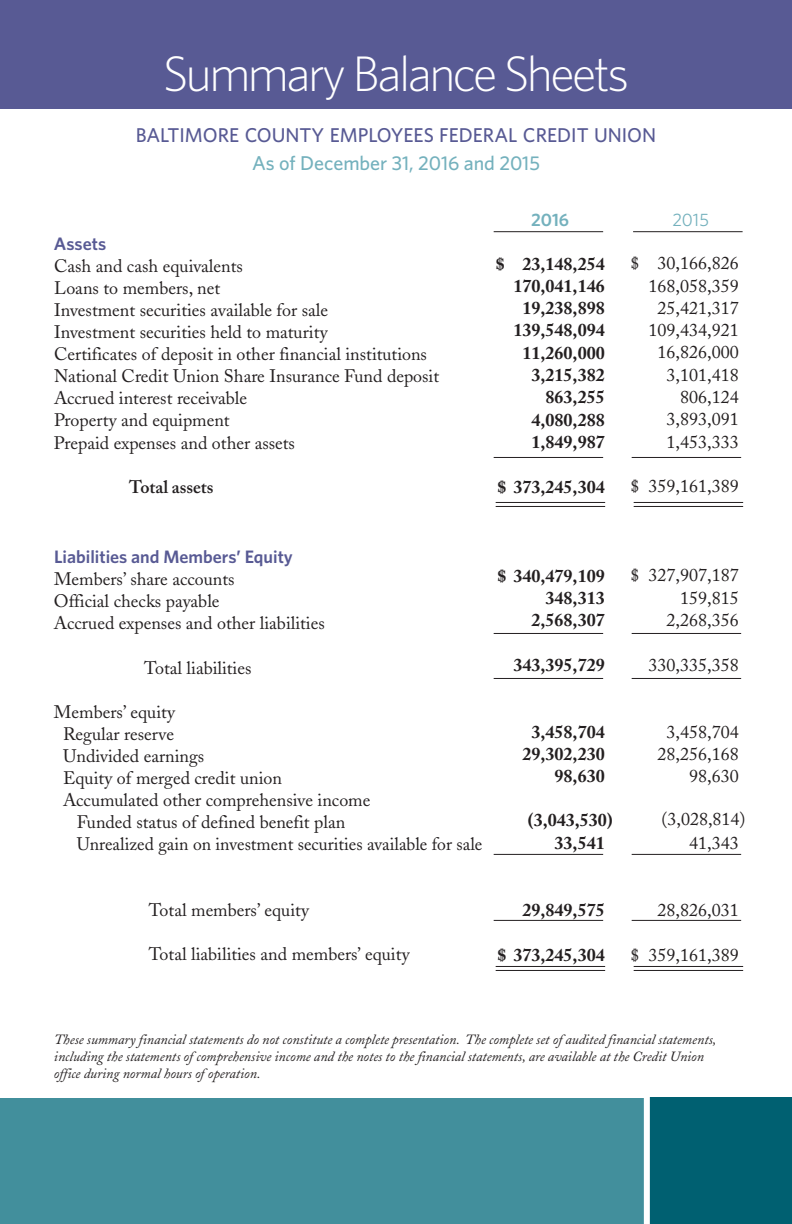
<style>
.page{position:relative;width:792px;height:1224px;background:#fff}
.page>*{position:absolute;margin:0;border:0;box-sizing:border-box;transform-origin:0 0}
.t1{font:300 50px "Whitney";letter-spacing:-.05em;color:#fff}
.t2{font:500 20px "Whitney";color:#585a94}
.t3{font:500 20px "Whitney";color:#74b1bd}
.t4{font:18px/22.2px "Adobe Caslon";color:#231f20;text-align:right}
.t5{font:700 18px/22.2px "Adobe Caslon";color:#231f20;text-align:right}
.t6{font:600 18px "Whitney";color:#585a94}
.t7{font:600 18px "Adobe Caslon";color:#231f20}
.t8{font:600 18px "Whitney";color:#74b1bd}
.t9{font:18px "Whitney";color:#74b1bd}
.t10{font:italic 14px/17.2px "Adobe Caslon";color:#231f20}
</style>
<div class="page">
<hr style="left:494px;top:678px;width:109px;height:1px;background:#231f20">
<hr style="left:496px;top:502px;width:109px;height:1px;background:#231f20">
<hr style="left:496px;top:506px;width:109px;height:1px;background:#231f20">
<hr style="left:496px;top:966px;width:109px;height:1px;background:#231f20">
<hr style="left:496px;top:970px;width:109px;height:1px;background:#231f20">
<hr style="left:494px;top:633px;width:109px;height:1px;background:#231f20">
<hr style="left:494px;top:854px;width:109px;height:1px;background:#231f20">
<hr style="left:494px;top:457px;width:109px;height:1px;background:#231f20">
<hr style="left:494px;top:231px;width:109px;height:1px;background:#231f20">
<hr style="left:633px;top:231px;width:110px;height:1px;background:#231f20">
<hr style="left:494px;top:920px;width:109px;height:1px;background:#231f20">
<hr style="left:632px;top:678px;width:109px;height:1px;background:#231f20">
<hr style="left:634px;top:502px;width:109px;height:1px;background:#231f20">
<hr style="left:634px;top:506px;width:109px;height:1px;background:#231f20">
<hr style="left:634px;top:966px;width:109px;height:1px;background:#231f20">
<hr style="left:634px;top:970px;width:109px;height:1px;background:#231f20">
<hr style="left:632px;top:633px;width:109px;height:1px;background:#231f20">
<hr style="left:632px;top:854px;width:109px;height:1px;background:#231f20">
<hr style="left:632px;top:457px;width:109px;height:1px;background:#231f20">
<hr style="left:632px;top:920px;width:109px;height:1px;background:#231f20">
<div style="left:0;top:0;width:792px;height:109px;background:#585a94"></div>
<div style="left:0;top:1098px;width:678px;height:126px;background:#428f9c"></div>
<div style="left:647px;top:1098px;width:145px;height:126px;background:#006071"></div>
<div style="left:644px;top:1095px;width:6px;height:129px;background:#fff"></div>
<h1 class="t1" style="left:163px;top:44px;width:468px">Summary Balance Sheets</h1>
<p class="t2" style="left:136px;top:124px;width:522px">BALTIMORE COUNTY EMPLOYEES FEDERAL CREDIT UNION</p>
<p class="t3" style="left:252px;top:152px;width:289px">As of December 31, 2016 and 2015</p>
<p class="t6" style="left:54px;top:233px;width:54px">Assets</p>
<p class="t4" style="left:54px;top:257px;width:387px;text-align:left">Cash and cash equivalents<br>Loans to members, net<br>Investment securities available for sale<br>Investment securities held to maturity<br>Certificates of deposit in other financial institutions National Credit Union Share Insurance Fund deposit Accrued interest receivable<br>Property and equipment<br>Prepaid expenses and other assets</p>
<p class="t7" style="left:129px;top:481px;width:86px">Total assets</p>
<p class="t8" style="left:531px;top:209px;width:40px">2016</p>
<p class="t9" style="left:672px;top:209px;width:38px">2015</p>
<p class="t5" style="left:496px;top:254px;width:110px">$ 23,148,254<br>170,041,146<br>19,238,898<br>139,548,094<br>11,260,000<br>3,215,382<br>863,255<br>4,080,288<br>1,849,987</p>
<p class="t5" style="left:497px;top:477px;width:109px">$ 373,245,304</p>
<p class="t4" style="left:630px;top:254px;width:110px">$ 30,166,826<br>168,058,359<br>25,421,317<br>109,434,921<br>16,826,000<br>3,101,418<br>806,124<br>3,893,091<br>1,453,333</p>
<p class="t4" style="left:630px;top:477px;width:110px">$ 359,161,389</p>
<p class="t6" style="left:54px;top:546px;width:240px">Liabilities and Members’ Equity</p>
<p class="t4" style="left:54px;top:570px;width:272px;text-align:left">Members’ share accounts<br>Official checks payable<br>Accrued expenses and other liabilities</p>
<p class="t4" style="left:144px;top:658px;width:109px">Total liabilities</p>
<p class="t4" style="left:54px;top:703px;width:122px">Members’ equity</p>
<p class="t4" style="left:63px;top:725px;width:112px">Regular reserve</p>
<p class="t4" style="left:63px;top:747px;width:143px">Undivided earnings</p>
<p class="t4" style="left:63px;top:769px;width:220px">Equity of merged credit union</p>
<p class="t4" style="left:63px;top:791px;width:309px">Accumulated other comprehensive income</p>
<p class="t4" style="left:77px;top:813px;width:270px">Funded status of defined benefit plan</p>
<p class="t4" style="left:77px;top:835px;width:407px">Unrealized gain on investment securities available for sale</p>
<p class="t5" style="left:497px;top:566px;width:109px">$ 340,479,109<br>348,313<br>2,568,307</p>
<p class="t5" style="left:514px;top:656px;width:93px">343,395,729</p>
<p class="t5" style="left:523px;top:722px;width:84px">3,458,704<br>29,302,230<br>98,630</p>
<p class="t5" style="left:528px;top:810px;width:86px">(3,043,530)</p>
<p class="t5" style="left:555px;top:834px;width:52px">33,541</p>
<p class="t4" style="left:149px;top:901px;width:162px">Total members’ equity</p>
<p class="t4" style="left:149px;top:945px;width:262px">Total liabilities and members’ equity</p>
<p class="t5" style="left:523px;top:901px;width:84px">29,849,575</p>
<p class="t5" style="left:497px;top:946px;width:109px">$ 373,245,304</p>
<p class="t4" style="left:630px;top:566px;width:110px">$ 327,907,187<br>159,815<br>2,268,356</p>
<p class="t4" style="left:649px;top:656px;width:92px">330,335,358</p>
<p class="t4" style="left:658px;top:722px;width:83px">3,458,704<br>28,256,168<br>98,630</p>
<p class="t4" style="left:662px;top:810px;width:86px">(3,028,814)</p>
<p class="t4" style="left:689px;top:834px;width:51px">41,343</p>
<p class="t4" style="left:658px;top:901px;width:83px">28,826,031</p>
<p class="t4" style="left:630px;top:946px;width:110px">$ 359,161,389</p>
<p class="t10" style="left:54px;top:1033px;width:664px">These summary financial statements do not constitute a complete presentation. The complete set of audited financial statements, including the statements of comprehensive income and the notes to the financial statements, are available at the Credit Union office during normal hours of operation.</p>
</div>
